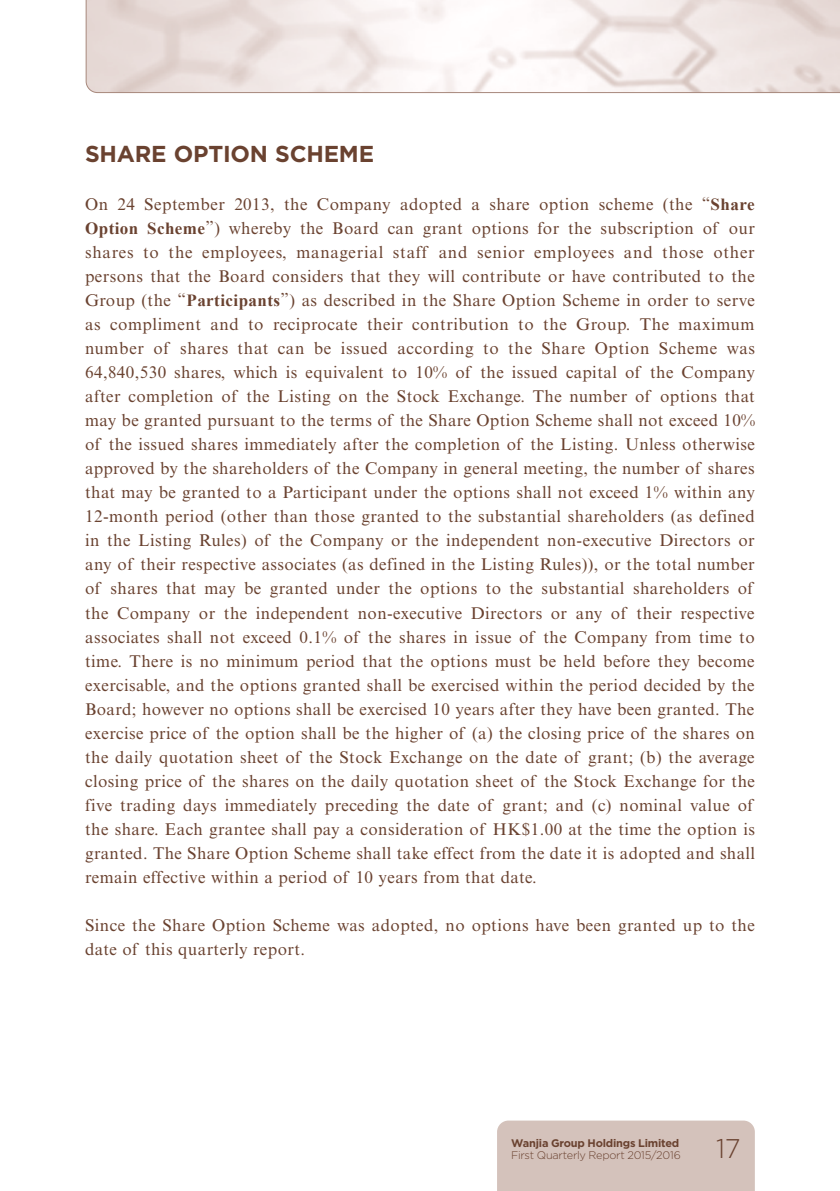
<style>
.page{position:relative;width:840px;height:1191px;background:#fff}
.page>*{position:absolute;margin:0;border:0;box-sizing:border-box;transform-origin:0 0}
.t1{font:300 27px "Gotham HTF";color:#6a4230}
.Heading_1{font:700 23px "Gotham HTF";letter-spacing:-.01em;color:#6a4230}
.Body_Text{font:17px/24px "Times New Roman MT Std";letter-spacing:.025em;color:#6a4230}
.t2{font:300 11px "Gotham HTF";letter-spacing:-.02em;color:#6a4230}
.t3{font:700 11px "Gotham HTF";letter-spacing:-.02em;color:#6a4230}
.s1{font-family:"Times New Roman";font-weight:700}
</style>
<div class="page">
<svg style="left:86px;top:0;width:753px;height:93px"></svg>
<div style="left:497px;top:1120px;width:257px;height:71px;background:#d4c2bb"></div>
<p class="Heading_1" style="left:85px;top:141px;width:290px">SHARE OPTION SCHEME</p>
<p class="Body_Text" style="left:85px;top:193px;width:671px">On 24 September 2013, the Company adopted a share option scheme (the “<span class="s1">Share Option Scheme</span>”) whereby the Board can grant options for the subscription of our shares to the employees, managerial staff and senior employees and those other persons that the Board considers that they will contribute or have contributed to the Group (the “<span class="s1">Participants</span>”) as described in the Share Option Scheme in order to serve as compliment and to reciprocate their contribution to the Group. The maximum number of shares that can be issued according to the Share Option Scheme was 64,840,530 shares, which is equivalent to 10% of the issued capital of the Company after completion of the Listing on the Stock Exchange. The number of options that may be granted pursuant to the terms of the Share Option Scheme shall not exceed 10% of the issued shares immediately after the completion of the Listing. Unless otherwise approved by the shareholders of the Company in general meeting, the number of shares that may be granted to a Participant under the options shall not exceed 1% within any 12-month period (other than those granted to the substantial shareholders (as defined in the Listing Rules) of the Company or the independent non-executive Directors or any of their respective associates (as defined in the Listing Rules)), or the total number of shares that may be granted under the options to the substantial shareholders of the Company or the independent non-executive Directors or any of their respective associates shall not exceed 0.1% of the shares in issue of the Company from time to time. There is no minimum period that the options must be held before they become exercisable, and the options granted shall be exercised within the period decided by the Board; however no options shall be exercised 10 years after they have been granted. The exercise price of the option shall be the higher of (a) the closing price of the shares on the daily quotation sheet of the Stock Exchange on the date of grant; (b) the average closing price of the shares on the daily quotation sheet of the Stock Exchange for the five trading days immediately preceding the date of grant; and (c) nominal value of the share. Each grantee shall pay a consideration of HK$1.00 at the time the option is granted. The Share Option Scheme shall take effect from the date it is adopted and shall remain effective within a period of 10 years from that date.</p>
<p class="Body_Text" style="left:85px;top:913px;width:671px">Since the Share Option Scheme was adopted, no options have been granted up to the date of this quarterly report.</p>
<p class="t3" style="left:511px;top:1136px;width:169px">Wanjia Group Holdings Limited</p>
<p class="t2" style="left:511px;top:1148px;width:171px">First Quarterly Report 2015/2016</p>
<h1 class="t1" style="left:715px;top:1134px;width:26px">17</h1>
</div>
